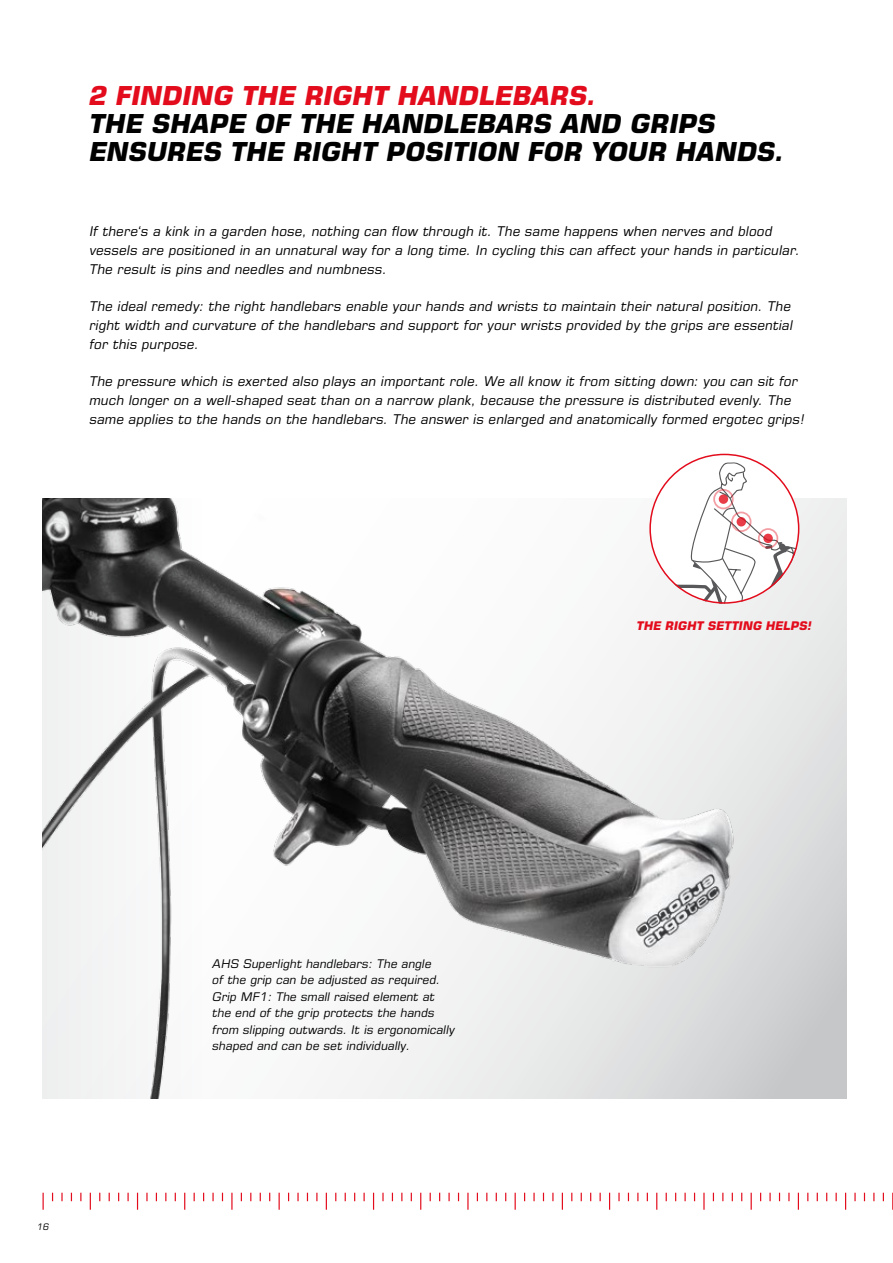
<style>
.page{position:relative;width:893px;height:1263px;background:#fff}
.page>*{position:absolute;margin:0;border:0;box-sizing:border-box;transform-origin:0 0}
.t1{font:italic 700 26.25px/28px "Eurostile LT Pro";color:#000}
.t2{font:italic 700 26.25px "Eurostile LT Pro";color:#e30c1c}
.t3{font:italic 13.5px/18.8px "Eurostile LT Pro";letter-spacing:.02em;color:#000}
.t4{font:italic 12px/16.5px "Eurostile LT Pro";letter-spacing:.01em;color:#000}
.t5{font:italic 700 12px "Eurostile LT Pro";color:#e30c1c}
.t6{font:italic 9px "Eurostile LT Pro";color:#000}
</style>
<div class="page">
<svg style="left:363px;top:1193px;width:2px;height:8px"></svg>
<svg style="left:684px;top:1193px;width:2px;height:8px"></svg>
<svg style="left:618px;top:1193px;width:2px;height:8px"></svg>
<svg style="left:599px;top:1193px;width:2px;height:8px"></svg>
<svg style="left:533px;top:1193px;width:2px;height:8px"></svg>
<svg style="left:448px;top:1193px;width:2px;height:8px"></svg>
<svg style="left:382px;top:1193px;width:2px;height:8px"></svg>
<svg style="left:835px;top:1193px;width:2px;height:8px"></svg>
<svg style="left:769px;top:1193px;width:2px;height:8px"></svg>
<svg style="left:373px;top:1193px;width:1px;height:17px"></svg>
<svg style="left:326px;top:1193px;width:1px;height:17px"></svg>
<svg style="left:703px;top:1193px;width:2px;height:17px"></svg>
<svg style="left:656px;top:1193px;width:1px;height:17px"></svg>
<svg style="left:609px;top:1193px;width:1px;height:17px"></svg>
<svg style="left:562px;top:1193px;width:1px;height:17px"></svg>
<svg style="left:515px;top:1193px;width:1px;height:17px"></svg>
<svg style="left:467px;top:1193px;width:2px;height:17px"></svg>
<svg style="left:420px;top:1193px;width:1px;height:17px"></svg>
<svg style="left:751px;top:1193px;width:1px;height:17px"></svg>
<svg style="left:845px;top:1193px;width:1px;height:17px"></svg>
<svg style="left:798px;top:1193px;width:1px;height:17px"></svg>
<svg style="left:854px;top:1193px;width:2px;height:8px"></svg>
<svg style="left:892px;top:1193px;width:1px;height:17px"></svg>
<svg style="left:297px;top:1193px;width:2px;height:8px"></svg>
<svg style="left:212px;top:1193px;width:2px;height:8px"></svg>
<svg style="left:146px;top:1193px;width:2px;height:8px"></svg>
<svg style="left:127px;top:1193px;width:2px;height:8px"></svg>
<svg style="left:61px;top:1193px;width:2px;height:8px"></svg>
<svg style="left:43px;top:1193px;width:1px;height:17px"></svg>
<svg style="left:279px;top:1193px;width:1px;height:17px"></svg>
<svg style="left:231px;top:1193px;width:2px;height:17px"></svg>
<svg style="left:184px;top:1193px;width:1px;height:17px"></svg>
<svg style="left:137px;top:1193px;width:1px;height:17px"></svg>
<svg style="left:90px;top:1193px;width:1px;height:17px"></svg>
<img style="left:202px;top:499px;width:644px;height:600px">
<svg style="left:43px;top:499px;width:159px;height:600px;fill:#f2f3f3"></svg>
<svg style="left:650px;top:454px;width:149px;height:149px"></svg>
<svg style="left:658px;top:462px;width:141px;height:142px"></svg>
<div style="left:758px;top:528px;width:20px;height:21px;border:2px solid #e30c1c;border-radius:50%"></div>
<svg style="left:763px;top:534px;width:10px;height:9px"></svg>
<div style="left:713px;top:489px;width:21px;height:20px;border:2px solid #e30c1c;border-radius:50%"></div>
<svg style="left:719px;top:494px;width:9px;height:10px"></svg>
<div style="left:731px;top:512px;width:20px;height:20px;border:2px solid #e30c1c;border-radius:50%"></div>
<svg style="left:737px;top:517px;width:9px;height:9px"></svg>
<h1 class="t2" style="left:90px;top:79px;width:508px">2 FINDING THE RIGHT HANDLEBARS.</h1>
<h1 class="t1" style="left:90px;top:109px;width:696px">THE SHAPE OF THE HANDLEBARS AND GRIPS<br>ENSURES THE RIGHT POSITION FOR YOUR HANDS.</h1>
<p class="t3" style="left:90px;top:222px;width:712px">If there‘s a kink in a garden hose, nothing can flow through it. The same happens when nerves and blood vessels are positioned in an unnatural way for a long time. In cycling this can affect your hands in particular.<br>The result is pins and needles and numbness.</p>
<p class="t3" style="left:90px;top:297px;width:705px">The ideal remedy: the right handlebars enable your hands and wrists to maintain their natural position. The right width and curvature of the handlebars and support for your wrists provided by the grips are essential for this purpose.</p>
<p class="t3" style="left:90px;top:372px;width:717px">The pressure which is exerted also plays an important role. We all know it from sitting down: you can sit for much longer on a well-shaped seat than on a narrow plank, because the pressure is distributed evenly. The same applies to the hands on the handlebars. The answer is enlarged and anatomically formed ergotec grips!</p>
<p class="t5" style="left:637px;top:618px;width:177px">THE RIGHT SETTING HELPS!</p>
<p class="t6" style="left:37px;top:1221px;width:13px">16</p>
<p class="t4" style="left:213px;top:955px;width:244px">AHS Superlight handlebars: The angle<br>of the grip can be adjusted as required.<br>Grip MF1: The small raised element at the end of the grip protects the hands from slipping outwards. It is ergonomically shaped and can be set individually.</p>
</div>
